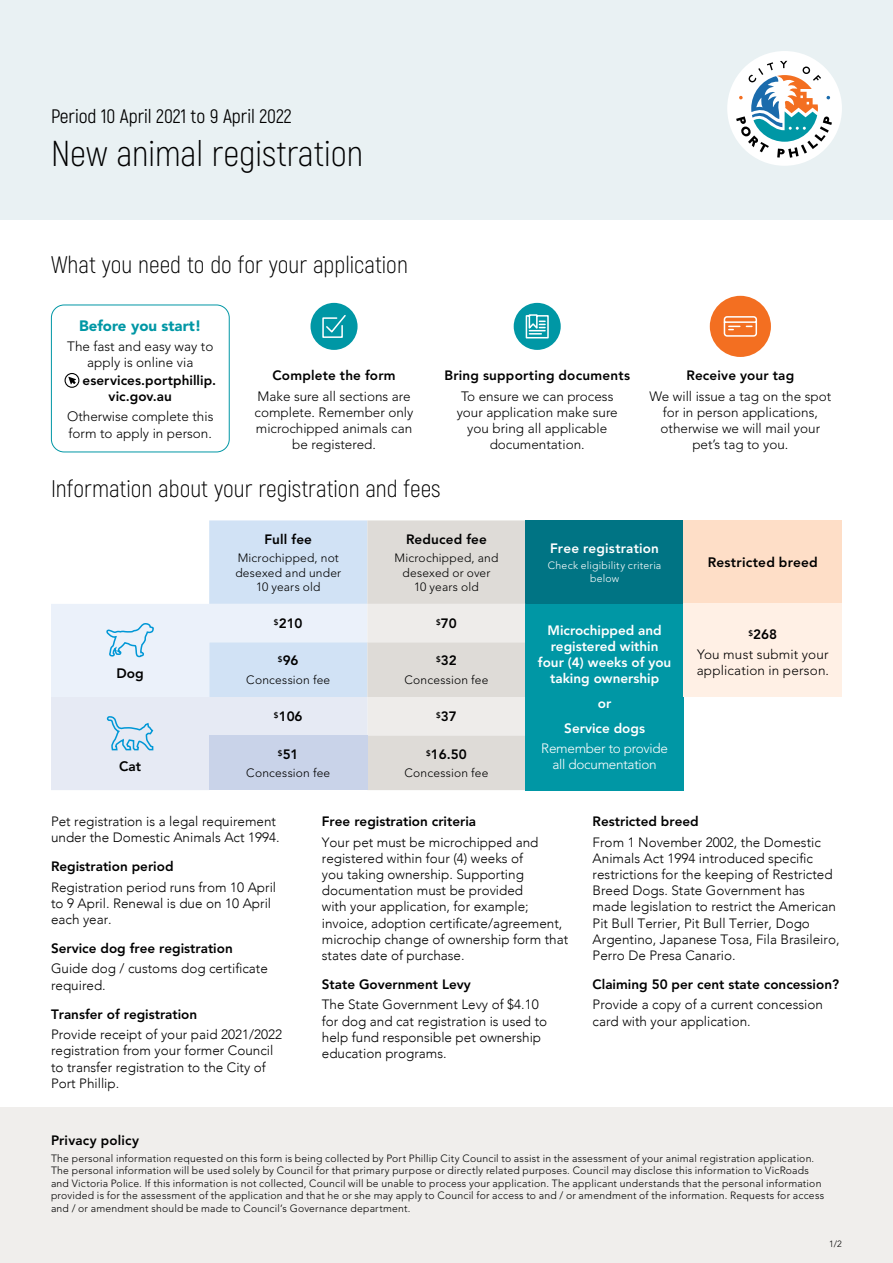
<style>
.page{position:relative;width:893px;height:1263px;background:#fff}
.page>*{position:absolute;margin:0;border:0;box-sizing:border-box;transform-origin:0 0}
.t1{font:300 36px "Akrobat";color:#000}
.t2{font:300 24px "Akrobat";color:#000}
.t3{font:19.5px "Akrobat";color:#000}
.t4{font:900 15px "Avenir LT Std";color:#0097a5}
.t5{font:800 13.65px "Avenir LT Std";letter-spacing:.015em;color:#000}
.t6{font:300 13.5px/16.2px "Avenir";color:#000}
.t7{font:300 13.5px/16.2px "Avenir LT Std";color:#000;text-align:center}
.t8{font:800 13.5px/16.2px "Avenir LT Std";color:#000}
.t9{font:800 13.5px/16.2px "Avenir LT Std";color:#fff;text-align:center}
.t10{font:300 13.5px/16.2px "Avenir LT Std";letter-spacing:-.02em;color:#fff;text-align:center}
.t11{font:300 12px/14.4px "Avenir LT Std";letter-spacing:.015em;color:#000;text-align:center}
.t12{font:300 10.5px/12.6px "Avenir LT Std";letter-spacing:.02em;color:#000}
.t13{font:300 10.5px/12.6px "Avenir LT Std";letter-spacing:.025em;color:#fff;text-align:center}
.t14{font:300 9px "Avenir LT Std";color:#000}
.s1{font-weight:800}
</style>
<div class="page">
<div style="left:0;top:0;width:893px;height:219px;background:#e9f1f3"></div>
<div style="left:727px;top:51px;width:115px;height:115px;background:#fff;border-radius:50%"></div>
<svg style="left:736px;top:61px;width:96px;height:97px"></svg>
<svg style="left:65px;top:373px;width:14px;height:15px"></svg>
<div style="left:51px;top:305px;width:179px;height:147px;border:1px solid #0097a5;border-radius:13px"></div>
<div style="left:310px;top:303px;width:48px;height:47px;background:#0097a5;border-radius:50%"></div>
<svg style="left:322px;top:315px;width:24px;height:23px"></svg>
<div style="left:514px;top:303px;width:47px;height:47px;background:#0097a5;border-radius:50%"></div>
<svg style="left:525px;top:314px;width:24px;height:25px"></svg>
<div style="left:710px;top:296px;width:61px;height:61px;background:#f36f21;border-radius:50%"></div>
<svg style="left:723px;top:316px;width:35px;height:21px"></svg>
<div style="left:526px;top:520px;width:158px;height:84px;background:#007484"></div>
<div style="left:684px;top:520px;width:158px;height:84px;background:#fedec7"></div>
<div style="left:526px;top:604px;width:158px;height:186px;background:#0097a5"></div>
<div style="left:684px;top:604px;width:158px;height:93px;background:#fff0e5"></div>
<svg style="left:51px;top:520px;width:475px;height:270px"></svg>
<div style="left:0;top:1108px;width:893px;height:155px;background:#f0eeec"></div>
<h3 class="t3" style="left:51px;top:104px;width:242px">Period 10 April 2021 to 9 April 2022</h3>
<h1 class="t1" style="left:51px;top:132px;width:314px">New animal registration</h1>
<h2 class="t2" style="left:51px;top:250px;width:358px">What you need to do for your application</h2>
<p class="t4" style="left:79px;top:316px;width:124px">Before you start!</p>
<p class="t7" style="left:67px;top:338px;width:148px">The fast and easy way to apply is online via</p>
<p class="t8" style="left:109px;top:372px;width:109px;text-indent:-26px">eservices.portphillip. vic.gov.au</p>
<p class="t7" style="left:67px;top:409px;width:148px;text-align:left">Otherwise complete this form to apply in person.</p>
<p class="t8" style="left:272px;top:367px;width:125px">Complete the form</p>
<p class="t7" style="left:255px;top:388px;width:160px">Make sure all sections are complete. Remember only microchipped animals can be registered.</p>
<p class="t8" style="left:444px;top:367px;width:187px">Bring supporting documents</p>
<p class="t7" style="left:457px;top:388px;width:163px">To ensure we can process your application make sure you bring all applicable documentation.</p>
<p class="t8" style="left:686px;top:367px;width:109px">Receive your tag</p>
<p class="t7" style="left:649px;top:388px;width:183px">We will issue a tag on the spot for in person applications, otherwise we will mail your pet’s tag to you.</p>
<h2 class="t2" style="left:51px;top:475px;width:391px">Information about your registration and fees</h2>
<p class="t8" style="left:265px;top:531px;width:49px">Full fee</p>
<p class="t11" style="left:235px;top:551px;width:107px">Microchipped, not desexed and under<br>10 years old</p>
<p class="t8" style="left:406px;top:531px;width:82px">Reduced fee</p>
<p class="t11" style="left:395px;top:551px;width:105px">Microchipped, and desexed or over<br>10 years old</p>
<p class="t5" style="left:116px;top:665px;width:29px">Dog</p>
<p class="t5" style="left:119px;top:758px;width:23px">Cat</p>
<p class="t8" style="left:274px;top:615px;width:30px"><sup>$</sup>210</p>
<p class="t8" style="left:436px;top:615px;width:22px"><sup>$</sup>70</p>
<p class="t8" style="left:278px;top:653px;width:22px"><sup>$</sup>96</p>
<p class="t11" style="left:246px;top:673px;width:85px">Concession fee</p>
<p class="t8" style="left:436px;top:653px;width:22px"><sup>$</sup>32</p>
<p class="t11" style="left:404px;top:673px;width:85px">Concession fee</p>
<p class="t8" style="left:274px;top:708px;width:30px"><sup>$</sup>106</p>
<p class="t8" style="left:436px;top:708px;width:22px"><sup>$</sup>37</p>
<p class="t8" style="left:278px;top:746px;width:22px"><sup>$</sup>51</p>
<p class="t11" style="left:246px;top:766px;width:85px">Concession fee</p>
<p class="t8" style="left:426px;top:746px;width:42px"><sup>$</sup>16.50</p>
<p class="t11" style="left:404px;top:766px;width:85px">Concession fee</p>
<p class="t9" style="left:550px;top:540px;width:110px">Free registration</p>
<p class="t13" style="left:548px;top:559px;width:115px">Check eligibility criteria below</p>
<p class="t5" style="left:708px;top:554px;width:112px">Restricted breed</p>
<p class="t9" style="left:538px;top:622px;width:135px">Microchipped and registered within four (4) weeks of you taking ownership</p>
<p class="t9" style="left:564px;top:691px;width:82px;line-height:24.8px">or<br>Service dogs</p>
<p class="t10" style="left:541px;top:740px;width:128px">Remember to provide all documentation</p>
<p class="t7" style="left:697px;top:624px;width:133px;line-height:20.5px"><sup>$</sup><span class="s1">268<br></span>You must submit your</p>
<p class="t7" style="left:697px;top:663px;width:134px">application in person.</p>
<p class="t6" style="left:51px;top:813px;width:230px">Pet registration is a legal requirement under the Domestic Animals Act 1994.</p>
<p class="t8" style="left:51px;top:858px;width:124px">Registration period</p>
<p class="t6" style="left:51px;top:879px;width:227px">Registration period runs from 10 April to 9 April. Renewal is due on 10 April each year.</p>
<p class="t8" style="left:51px;top:940px;width:183px">Service dog free registration</p>
<p class="t6" style="left:51px;top:961px;width:218px">Guide dog / customs dog certificate required.</p>
<p class="t8" style="left:51px;top:1006px;width:148px">Transfer of registration</p>
<p class="t6" style="left:51px;top:1026px;width:233px">Provide receipt of your paid 2021/2022 registration from your former Council to transfer registration to the City of<br>Port Phillip.</p>
<p class="t8" style="left:322px;top:813px;width:156px">Free registration criteria</p>
<p class="t6" style="left:322px;top:834px;width:248px">Your pet must be microchipped and registered within four (4) weeks of<br>you taking ownership. Supporting documentation must be provided<br>with your application, for example; invoice, adoption certificate/agreement, microchip change of ownership form that states date of purchase.</p>
<p class="t8" style="left:322px;top:976px;width:150px">State Government Levy</p>
<p class="t6" style="left:322px;top:996px;width:227px">The State Government Levy of $4.10 for dog and cat registration is used to help fund responsible pet ownership education programs.</p>
<p class="t8" style="left:593px;top:813px;width:108px">Restricted breed</p>
<p class="t6" style="left:593px;top:834px;width:248px">From 1 November 2002, the Domestic Animals Act 1994 introduced specific restrictions for the keeping of Restricted Breed Dogs. State Government has made legislation to restrict the American Pit Bull Terrier, Pit Bull Terrier, Dogo Argentino, Japanese Tosa, Fila Brasileiro, Perro De Presa Canario.</p>
<p class="t8" style="left:593px;top:976px;width:248px">Claiming 50 per cent state concession?</p>
<p class="t6" style="left:593px;top:996px;width:232px">Provide a copy of a current concession card with your application.</p>
<p class="t8" style="left:51px;top:1132px;width:89px">Privacy policy</p>
<p class="t12" style="left:51px;top:1152px;width:775px">The personal information requested on this form is being collected by Port Phillip City Council to assist in the assessment of your animal registration application.<br>The personal information will be used solely by Council for that primary purpose or directly related purposes. Council may disclose this information to VicRoads and Victoria Police. If this information is not collected, Council will be unable to process your application. The applicant understands that the personal information provided is for the assessment of the application and that he or she may apply to Council for access to and / or amendment of the information. Requests for access and / or amendment should be made to Council’s Governance department.</p>
<p class="t14" style="left:829px;top:1239px;width:14px">1/2</p>
</div>
